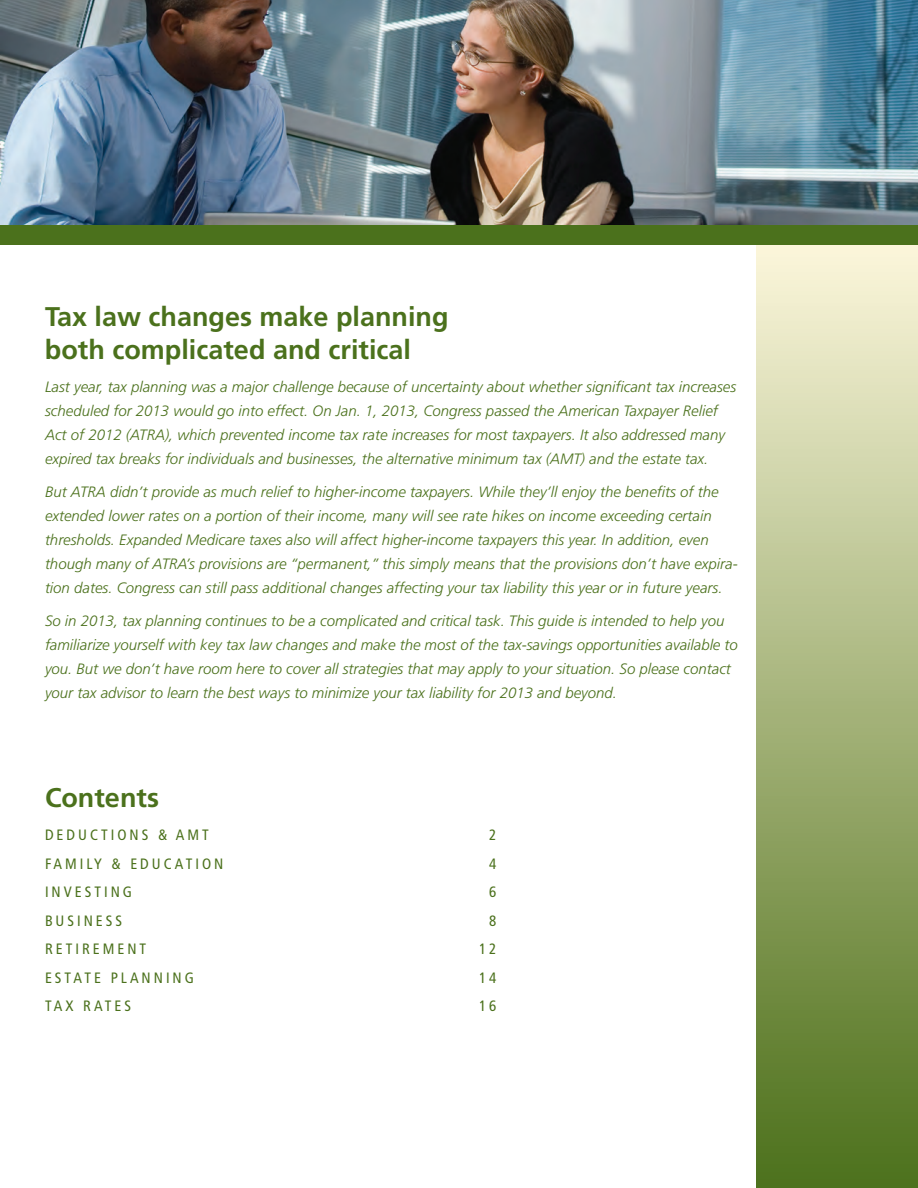
<style>
.page{position:relative;width:918px;height:1188px;background:#fff}
.page>*{position:absolute;margin:0;border:0;box-sizing:border-box;transform-origin:0 0}
.Headline{font:700 27px/32.4px "Frutiger LT Std";color:#4b711c}
.Intro_Paragraph{font:italic 300 15px/24px "Frutiger LT Std";color:#4b711c}
.Section_Head{font:condensed 15px "Frutiger LT Std";letter-spacing:.2em;color:#4b711c}
</style>
<div class="page">
<img style="left:0;top:0;width:918px;height:225px">
<div style="left:756px;top:242px;width:162px;height:946px;background:linear-gradient(to bottom,#fcf7db,#4b6f18)"></div>
<div style="left:0;top:225px;width:918px;height:20px;background:#4b711c"></div>
<p class="Headline" style="left:45px;top:301px;width:405px">Tax law changes make planning both complicated and critical</p>
<p class="Intro_Paragraph" style="left:45px;top:375px;width:693px">Last year, tax planning was a major challenge because of uncertainty about whether significant tax increases scheduled for 2013 would go into effect. On Jan. 1, 2013, Congress passed the American Taxpayer Relief Act of 2012 (ATRA), which prevented income tax rate increases for most taxpayers. It also addressed many expired tax breaks for individuals and businesses, the alternative minimum tax (AMT) and the estate tax.</p>
<p class="Intro_Paragraph" style="left:45px;top:480px;width:694px">But ATRA didn’t provide as much relief to higher-income taxpayers. While they’ll enjoy the benefits of the extended lower rates on a portion of their income, many will see rate hikes on income exceeding certain thresholds. Expanded Medicare taxes also will affect higher-income taxpayers this year. In addition, even though many of ATRA’s provisions are “permanent,” this simply means that the provisions don’t have expira&shy;tion dates. Congress can still pass additional changes affecting your tax liability this year or in future years.</p>
<p class="Intro_Paragraph" style="left:45px;top:609px;width:694px">So in 2013, tax planning continues to be a complicated and critical task. This guide is intended to help you familiarize yourself with key tax law changes and make the most of the tax-savings opportunities available to you. But we don’t have room here to cover all strategies that may apply to your situation. So please contact your tax advisor to learn the best ways to minimize your tax liability for 2013 and beyond.</p>
<p class="Headline" style="left:45px;top:782px;width:115px">Contents</p>
<p class="Section_Head" style="left:45px;top:827px;width:165px">DEDUCTIONS &amp; AMT</p>
<p class="Section_Head" style="left:489px;top:827px;width:9px">2</p>
<p class="Section_Head" style="left:45px;top:855px;width:180px">FAMILY &amp; EDUCATION</p>
<p class="Section_Head" style="left:489px;top:855px;width:9px">4</p>
<p class="Section_Head" style="left:45px;top:884px;width:89px">INVESTING</p>
<p class="Section_Head" style="left:489px;top:884px;width:9px">6</p>
<p class="Section_Head" style="left:45px;top:912px;width:79px">BUSINESS</p>
<p class="Section_Head" style="left:489px;top:912px;width:9px">8</p>
<p class="Section_Head" style="left:45px;top:941px;width:103px">RETIREMENT</p>
<p class="Section_Head" style="left:479px;top:941px;width:19px">12</p>
<p class="Section_Head" style="left:45px;top:969px;width:151px">ESTATE PLANNING</p>
<p class="Section_Head" style="left:479px;top:969px;width:19px">14</p>
<p class="Section_Head" style="left:45px;top:998px;width:88px">TAX RATES</p>
<p class="Section_Head" style="left:479px;top:998px;width:19px">16</p>
</div>
